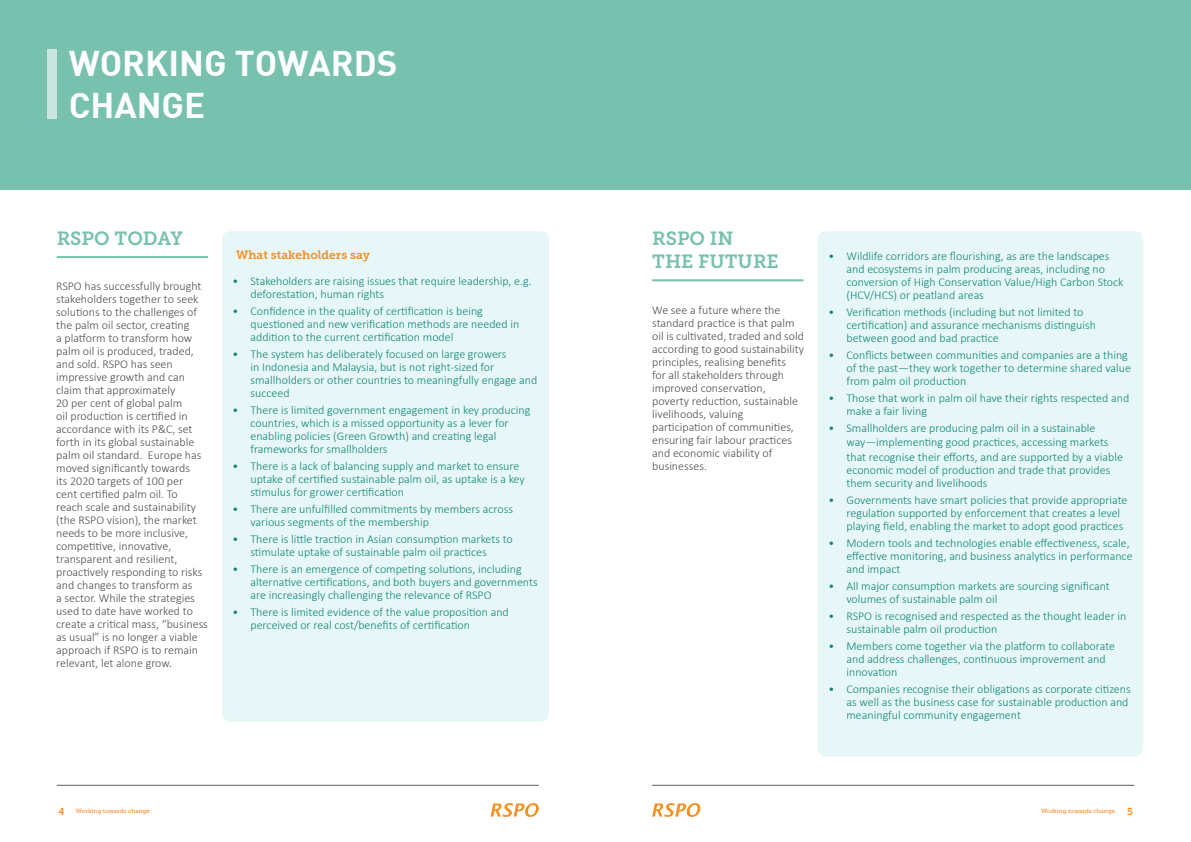
<style>
.page{position:relative;width:1191px;height:842px;background:#fff}
.page>*{position:absolute;margin:0;border:0;box-sizing:border-box;transform-origin:0 0}
.t1{font:35px/42px "DIN Bold";color:#fff}
.t2{font:19px/22.8px "Museo Slab 700";color:#77c1ae}
.t3{font:300 12px/13px "Calibri";color:#0e8778}
.t4{font:300 12px/13px "Calibri";color:#4d4d4f}
.t5{font:12px "Museo Slab 700";color:#f58f21}
.t6{font:10px "Museo Slab 700";color:#f58f21}
.t7{font:6px "Museo Slab 500";color:#f78d31}
</style>
<div class="page">
<svg style="left:490px;top:803px;width:49px;height:14px"></svg>
<svg style="left:652px;top:803px;width:48px;height:14px"></svg>
<hr style="left:57px;top:785px;width:482px;height:1px;background:#58595b">
<hr style="left:652px;top:785px;width:482px;height:1px;background:#58595b">
<div style="left:0;top:0;width:1191px;height:190px;background:#77c1ae"></div>
<div style="left:222px;top:231px;width:327px;height:491px;background:#e7f6f6;border-radius:9px"></div>
<hr style="left:57px;top:256px;width:151px;height:2px;background:#77c1ae">
<hr style="left:652px;top:279px;width:151px;height:2px;background:#77c1ae">
<div style="left:47px;top:49px;width:10px;height:69px;background:#c9e6de"></div>
<div style="left:817px;top:231px;width:326px;height:526px;background:#e7f6f6;border-radius:9px"></div>
<h1 class="t1" style="left:69px;top:40px;width:330px">WORKING TOWARDS<br>CHANGE</h1>
<h2 class="t2" style="left:57px;top:228px;width:128px">RSPO TODAY</h2>
<p class="t4" style="left:56px;top:280px;width:153px">RSPO has successfully brought stakeholders together to seek solutions to the challenges of the palm oil sector, creating<br>a platform to transform how palm oil is produced, traded, and sold. RSPO has seen impressive growth and can claim that approximately<br>20 per cent of global palm<br>oil production is certified in accordance with its P&amp;C, set forth in its global sustainable palm oil standard. Europe has moved significantly towards<br>its 2020 targets of 100 per<br>cent certified palm oil. To<br>reach scale and sustainability (the RSPO vision), the market needs to be more inclusive, competitive, innovative, transparent and resilient, proactively responding to risks and changes to transform as<br>a sector. While the strategies used to date have worked to create a critical mass, “business as usual” is no longer a viable approach if RSPO is to remain relevant, let alone grow.</p>
<p class="t5" style="left:236px;top:248px;width:135px">What stakeholders say</p>
<p class="t3" style="left:250px;top:274px;width:283px;text-indent:-18px">• Stakeholders are raising issues that require leadership, e.g. deforestation, human rights</p>
<p class="t3" style="left:250px;top:304px;width:270px;text-indent:-18px">• Confidence in the quality of certification is being questioned and new verification methods are needed in addition to the current certification model</p>
<p class="t3" style="left:250px;top:347px;width:288px;text-indent:-18px">• The system has deliberately focused on large growers<br>in Indonesia and Malaysia, but is not right-sized for smallholders or other countries to meaningfully engage and succeed</p>
<p class="t3" style="left:250px;top:403px;width:281px;text-indent:-18px">• There is limited government engagement in key producing countries, which is a missed opportunity as a lever for enabling policies (Green Growth) and creating legal frameworks for smallholders</p>
<p class="t3" style="left:250px;top:459px;width:276px;text-indent:-18px">• There is a lack of balancing supply and market to ensure uptake of certified sustainable palm oil, as uptake is a key stimulus for grower certification</p>
<p class="t3" style="left:250px;top:502px;width:264px;text-indent:-18px">• There are unfulfilled commitments by members across various segments of the membership</p>
<p class="t3" style="left:250px;top:532px;width:264px;text-indent:-18px">• There is little traction in Asian consumption markets to stimulate uptake of sustainable palm oil practices</p>
<p class="t3" style="left:250px;top:562px;width:289px;text-indent:-18px">• There is an emergence of competing solutions, including alternative certifications, and both buyers and governments are increasingly challenging the relevance of RSPO</p>
<p class="t3" style="left:250px;top:605px;width:260px;text-indent:-18px">• There is limited evidence of the value proposition and perceived or real cost/benefits of certification</p>
<h2 class="t2" style="left:652px;top:228px;width:128px">RSPO IN<br>THE FUTURE</h2>
<p class="t4" style="left:652px;top:303px;width:153px">We see a future where the standard practice is that palm oil is cultivated, traded and sold according to good sustainability principles, realising benefits<br>for all stakeholders through improved conservation, poverty reduction, sustainable livelihoods, valuing participation of communities, ensuring fair labour practices and economic viability of businesses.</p>
<p class="t3" style="left:846px;top:249px;width:279px;text-indent:-18px">• Wildlife corridors are flourishing, as are the landscapes and ecosystems in palm producing areas, including no conversion of High Conservation Value/High Carbon Stock (HCV/HCS) or peatland areas</p>
<p class="t3" style="left:846px;top:305px;width:251px;text-indent:-18px">• Verification methods (including but not limited to certification) and assurance mechanisms distinguish between good and bad practice</p>
<p class="t3" style="left:846px;top:348px;width:286px;text-indent:-18px">• Conflicts between communities and companies are a thing of the past—they work together to determine shared value from palm oil production</p>
<p class="t3" style="left:846px;top:391px;width:284px;text-indent:-18px">• Those that work in palm oil have their rights respected and make a fair living</p>
<p class="t3" style="left:846px;top:421px;width:278px;line-height:14.4px;text-indent:-18px">• Smallholders are producing palm oil in a sustainable way—implementing good practices, accessing markets that recognise their efforts, and are supported by a viable</p>
<p class="t3" style="left:846px;top:463px;width:265px">economic model of production and trade that provides them security and livelihoods</p>
<p class="t3" style="left:846px;top:493px;width:282px;text-indent:-18px">• Governments have smart policies that provide appropriate regulation supported by enforcement that creates a level playing field, enabling the market to adopt good practices</p>
<p class="t3" style="left:846px;top:536px;width:288px;text-indent:-18px">• Modern tools and technologies enable effectiveness, scale, effective monitoring, and business analytics in performance and impact</p>
<p class="t3" style="left:846px;top:579px;width:265px;text-indent:-18px">• All major consumption markets are sourcing significant volumes of sustainable palm oil</p>
<p class="t3" style="left:846px;top:609px;width:281px;text-indent:-18px">• RSPO is recognised and respected as the thought leader in sustainable palm oil production</p>
<p class="t3" style="left:846px;top:639px;width:270px;text-indent:-18px">• Members come together via the platform to collaborate and address challenges, continuous improvement and innovation</p>
<p class="t3" style="left:846px;top:682px;width:286px;text-indent:-18px">• Companies recognise their obligations as corporate citizens as well as the business case for sustainable production and meaningful community engagement</p>
<p class="t6" style="left:58px;top:805px;width:8px">4</p>
<p class="t6" style="left:1127px;top:805px;width:7px">5</p>
<p class="t7" style="left:76px;top:808px;width:75px">Working towards change</p>
<p class="t7" style="left:1041px;top:808px;width:75px">Working towards change</p>
</div>
